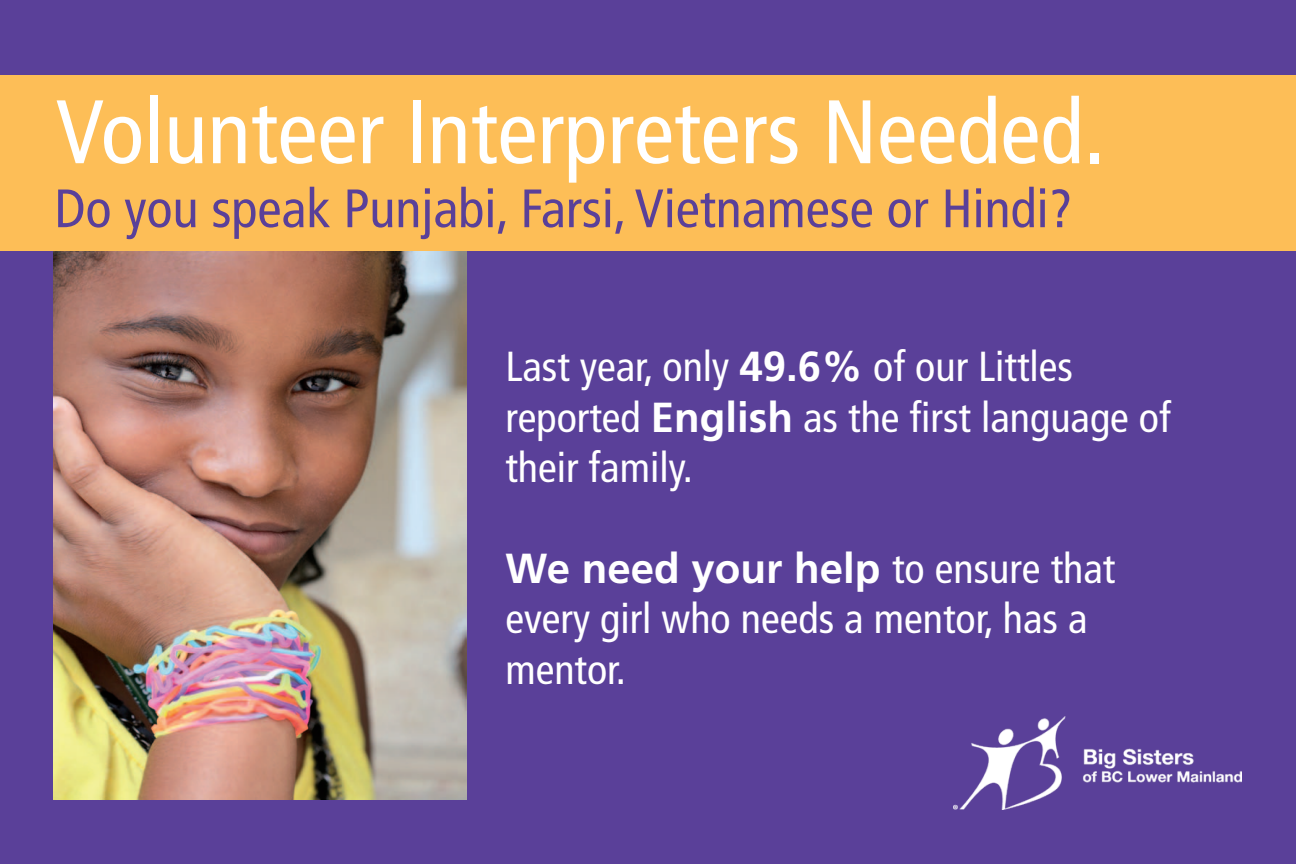
<style>
.page{position:relative;width:1296px;height:864px;background:#5a4099}
.page>*{position:absolute;margin:0;border:0;box-sizing:border-box;transform-origin:0 0}
.t1{font:condensed 90px "Frutiger LT Std";color:#fff}
.t2{font:condensed 54px "Frutiger LT Std";color:#5a4099}
.t3{font:condensed 42px/50.4px "Frutiger LT Std";color:#fff}
.s1{font-weight:700;font-stretch:normal}
</style>
<div class="page">
<img style="left:953px;top:716px;width:289px;height:94px">
<img style="left:54px;top:251px;width:412px;height:548px">
<div style="left:0;top:75px;width:1296px;height:176px;background:#fdbe57"></div>
<p class="t1" style="left:56px;top:80px;width:1051px">Volunteer Interpreters Needed.</p>
<p class="t2" style="left:55px;top:177px;width:1020px">Do you speak Punjabi, Farsi, Vietnamese or Hindi?</p>
<p class="t3" style="left:505px;top:342px;width:667px">Last year, only <span class="s1">49.6%</span> of our Littles reported <span class="s1">English</span> as the first language of their family.</p>
<p class="t3" style="left:505px;top:544px;width:611px"><span class="s1">We need your help</span> to ensure that every girl who needs a mentor, has a mentor.</p>
</div>
